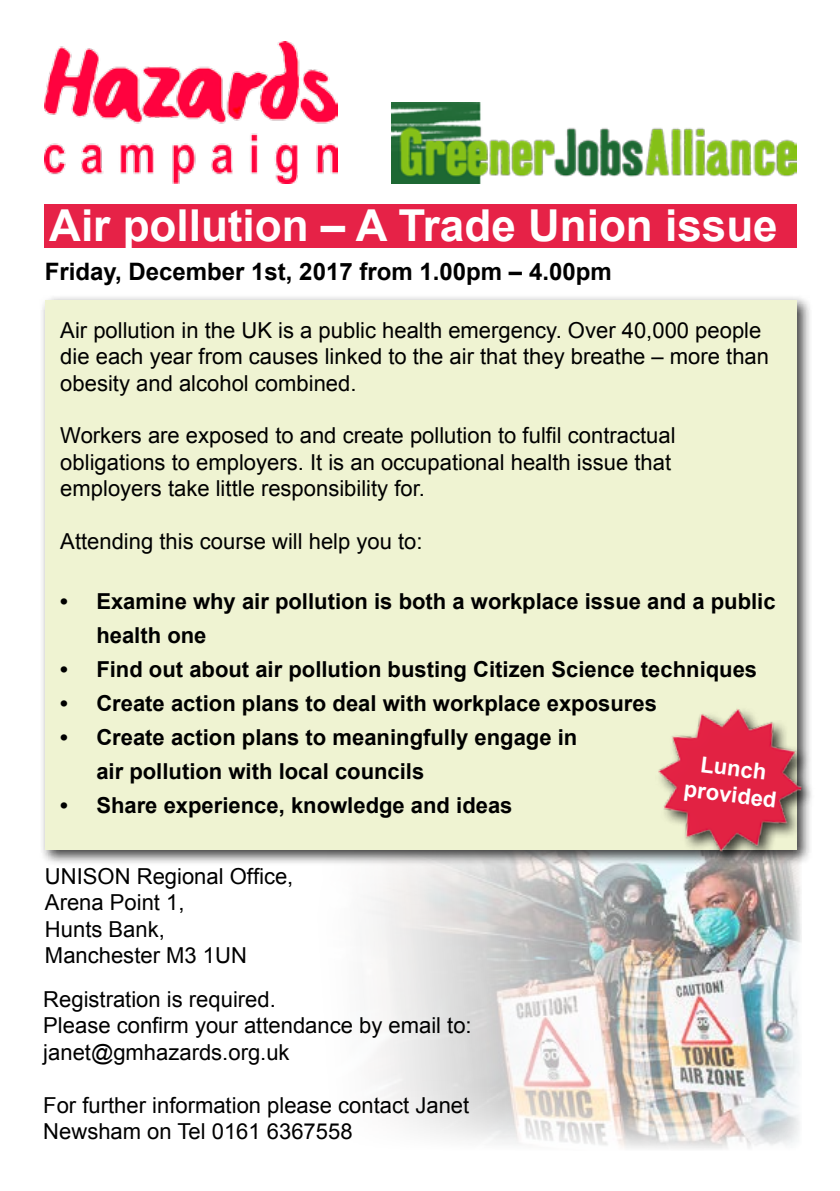
<style>
.page{position:relative;width:840px;height:1191px;background:#fff}
.page>*{position:absolute;margin:0;border:0;box-sizing:border-box;transform-origin:0 0}
.t1{font:700 44px "Arial";color:#fff}
.t2{font:700 24px "Arial";color:#000}
.t3{font:22px/26.4px "Arial";color:#000}
.t4{font:700 22px/34px "Arial";color:#000}
.t5{font:700 22px/26.4px "Arial";color:#fff;text-align:center}
</style>
<div class="page">
<img style="left:368px;top:866px;width:434px;height:283px">
<div style="left:39px;top:295px;width:773px;height:571px;background:#000;opacity:.75"></div>
<div style="left:45px;top:300px;width:751px;height:549px;background:#eff3d2"></div>
<img style="left:45px;top:41px;width:292px;height:142px">
<div style="left:45px;top:204px;width:751px;height:44px;background:#e62247"></div>
<img style="left:391px;top:103px;width:405px;height:80px">
<div style="left:654px;top:705px;width:162px;height:161px;background:#000;opacity:.75"></div>
<img style="left:649px;top:700px;width:160px;height:160px">
<h1 class="t1" style="left:49px;top:197px;width:729px">Air pollution – A Trade Union issue</h1>
<p class="t2" style="left:45px;top:255px;width:568px">Friday, December 1st, 2017 from 1.00pm – 4.00pm</p>
<p class="t3" style="left:60px;top:317px;width:710px">Air pollution in the UK is a public health emergency. Over 40,000 people die each year from causes linked to the air that they breathe – more than obesity and alcohol combined.</p>
<p class="t3" style="left:60px;top:423px;width:616px">Workers are exposed to and create pollution to fulfil contractual obligations to employers. It is an occupational health issue that employers take little responsibility for.</p>
<p class="t3" style="left:60px;top:528px;width:363px">Attending this course will help you to:</p>
<p class="t4" style="left:96px;top:585px;width:680px;text-indent:-36px">• Examine why air pollution is both a workplace issue and a public health one</p>
<p class="t4" style="left:60px;top:653px;width:698px">• Find out about air pollution busting Citizen Science techniques</p>
<p class="t4" style="left:60px;top:687px;width:597px">• Create action plans to deal with workplace exposures</p>
<p class="t4" style="left:96px;top:721px;width:482px;text-indent:-36px">• Create action plans to meaningfully engage in air pollution with local councils</p>
<p class="t4" style="left:60px;top:789px;width:453px">• Share experience, knowledge and ideas</p>
<p class="t5" style="left:688px;top:750px;width:94px;rotate:7deg">Lunch provided</p>
<p class="t3" style="left:45px;top:863px;width:250px">UNISON Regional Office,<br>Arena Point 1,<br>Hunts Bank,<br>Manchester M3 1UN</p>
<p class="t3" style="left:43px;top:986px;width:429px">Registration is required.<br>Please confirm your attendance by email to: janet@gmhazards.org.uk</p>
<p class="t3" style="left:43px;top:1091px;width:427px">For further information please contact Janet<br>Newsham on Tel 0161 6367558</p>
</div>
